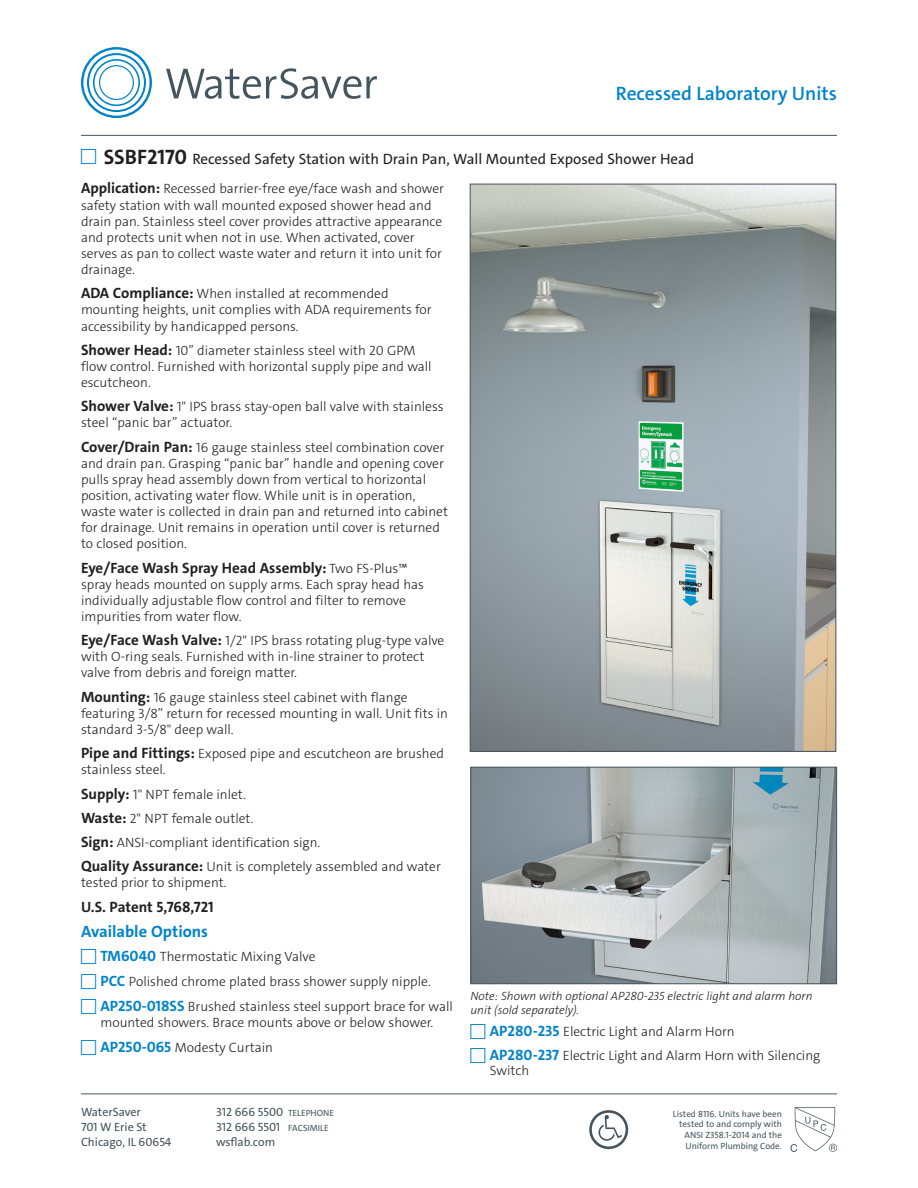
<style>
.page{position:relative;width:918px;height:1188px;background:#fff}
.page>*{position:absolute;margin:0;border:0;box-sizing:border-box;transform-origin:0 0}
.t1{font:600 19.5px "The Sans C4 s";color:#0083ca}
.Body{font:700 16.5px "The Sans C4 s";color:#0083ca}
.t2{font:15px "The Sans C4 s";color:#231f20}
.Body-2{font:700 15px "The Sans C4 s";color:#231f20}
.Body-3{font:300 13.5px/16.2px "The Sans C4 s";color:#231f20}
.t3{font:12px "The Sans C4 s";color:#45555f}
.t4{font:italic 300 12px/14.4px "The Sans C4 s";color:#231f20}
.t5{font:9px/10.8px "The Sans C4 s";color:#45555f;text-align:right}
.s1{font-weight:700;font-size:21px}
.s2{font-weight:700;font-size:15px}
.s3{font-weight:300;font-size:13.5px}
.s4{font-weight:700;font-size:15px;color:#0083ca}
.s5{font-size:9px}
</style>
<div class="page">
<hr style="left:81px;top:1094px;width:756px;height:1px;background:#45555f">
<hr style="left:81px;top:135px;width:756px;height:1px;background:#45555f">
<svg style="left:791px;top:1107px;width:46px;height:45px"></svg>
<svg style="left:166px;top:68px;width:211px;height:31px"></svg>
<svg style="left:81px;top:47px;width:71px;height:71px"></svg>
<img style="left:472px;top:186px;width:362px;height:564px">
<svg style="left:589px;top:1110px;width:39px;height:39px"></svg>
<img style="left:472px;top:769px;width:363px;height:213px">
<div style="left:470px;top:767px;width:367px;height:217px;border:1px solid #45555f"></div>
<h1 class="t1" style="left:616px;top:81px;width:223px">Recessed Laboratory Units</h1>
<p class="t2" style="left:104px;top:149px;width:592px"><span class="s1">SSBF2170</span> Recessed Safety Station with Drain Pan, Wall Mounted Exposed Shower Head</p>
<p class="Body-3" style="left:81px;top:181px;width:365px"><span class="s2">Application:</span> Recessed barrier-free eye/face wash and shower safety station with wall mounted exposed shower head and drain pan. Stainless steel cover provides attractive appearance and protects unit when not in use. When activated, cover serves as pan to collect waste water and return it into unit for drainage.</p>
<p class="Body-3" style="left:81px;top:286px;width:352px"><span class="s2">ADA Compliance:</span> When installed at recommended mounting heights, unit complies with ADA requirements for accessibility by handicapped persons.</p>
<p class="Body-3" style="left:81px;top:342px;width:352px"><span class="s2">Shower Head:</span> 10” diameter stainless steel with 20 GPM flow control. Furnished with horizontal supply pipe and wall escutcheon.</p>
<p class="Body-3" style="left:81px;top:399px;width:364px"><span class="s2">Shower Valve:</span> 1" IPS brass stay-open ball valve with stainless steel “panic bar” actuator.</p>
<p class="Body-3" style="left:81px;top:439px;width:369px"><span class="s2">Cover/Drain Pan:</span> 16 gauge stainless steel combination cover and drain pan. Grasping “panic bar” handle and opening cover pulls spray head assembly down from vertical to horizontal position, activating water flow. While unit is in operation, waste water is collected in drain pan and returned into cabinet for drainage. Unit remains in operation until cover is returned to closed position.</p>
<p class="Body-2" style="left:81px;top:558px;width:328px">Eye/Face Wash Spray Head Assembly: <span class="s3">Two FS-Plus™</span></p>
<p class="Body-3" style="left:81px;top:576px;width:345px">spray heads mounted on supply arms. Each spray head has individually adjustable flow control and filter to remove impurities from water flow.</p>
<p class="Body-3" style="left:81px;top:633px;width:365px"><span class="s2">Eye/Face Wash Valve:</span> 1/2" IPS brass rotating plug-type valve with O-ring seals. Furnished with in-line strainer to protect valve from debris and foreign matter.</p>
<p class="Body-3" style="left:81px;top:689px;width:369px"><span class="s2">Mounting:</span> 16 gauge stainless steel cabinet with flange featuring 3/8” return for recessed mounting in wall. Unit fits in standard 3-5/8" deep wall.</p>
<p class="Body-3" style="left:81px;top:746px;width:365px"><span class="s2">Pipe and Fittings:</span> Exposed pipe and escutcheon are brushed stainless steel.</p>
<p class="Body-3" style="left:81px;top:786px;width:166px"><span class="s2">Supply:</span> 1" NPT female inlet.</p>
<p class="Body-3" style="left:81px;top:810px;width:174px"><span class="s2">Waste:</span> 2" NPT female outlet.</p>
<p class="Body-3" style="left:81px;top:834px;width:241px"><span class="s2">Sign:</span> ANSI-compliant identification sign.</p>
<p class="Body-3" style="left:81px;top:859px;width:361px"><span class="s2">Quality Assurance:</span> Unit is completely assembled and water tested prior to shipment.</p>
<p class="Body-2" style="left:81px;top:897px;width:134px">U.S. Patent 5,768,721</p>
<p class="Body" style="left:81px;top:921px;width:129px">Available Options</p>
<p class="Body-3" style="left:100px;top:949px;width:217px"><span class="s4">TM6040</span> Thermostatic Mixing Valve</p>
<p class="Body-3" style="left:100px;top:974px;width:332px"><span class="s4">PCC</span> Polished chrome plated brass shower supply nipple.</p>
<p class="Body-3" style="left:100px;top:998px;width:354px"><span class="s4">AP250-018SS</span> Brushed stainless steel support brace for wall mounted showers. Brace mounts above or below shower.</p>
<p class="Body-3" style="left:100px;top:1039px;width:174px"><span class="s4">AP250-065</span> Modesty Curtain</p>
<p class="t3" style="left:81px;top:1104px;width:61px">WaterSaver</p>
<p class="t3" style="left:216px;top:1104px;width:120px">312 666 5500 <span class="s5">TELEPHONE</span></p>
<p class="t3" style="left:81px;top:1119px;width:67px">701 W Erie St</p>
<p class="t3" style="left:216px;top:1119px;width:114px">312 666 5501 <span class="s5">FACSIMILE</span></p>
<p class="t3" style="left:81px;top:1134px;width:92px">Chicago, IL 60654</p>
<p class="t3" style="left:216px;top:1134px;width:61px">wsflab.com</p>
<p class="t4" style="left:470px;top:989px;width:344px">Note: Shown with optional AP280-235 electric light and alarm horn unit (sold separately).</p>
<p class="Body-3" style="left:490px;top:1023px;width:246px"><span class="s4">AP280-235</span> Electric Light and Alarm Horn</p>
<p class="Body-3" style="left:490px;top:1048px;width:332px;line-height:15px"><span class="s4">AP280-237</span> Electric Light and Alarm Horn with Silencing<br>Switch</p>
<p class="t5" style="left:673px;top:1108px;width:110px">Listed 8116. Units have been tested to and comply with<br>ANSI Z358.1-2014 and the<br>Uniform Plumbing Code.</p>
</div>
